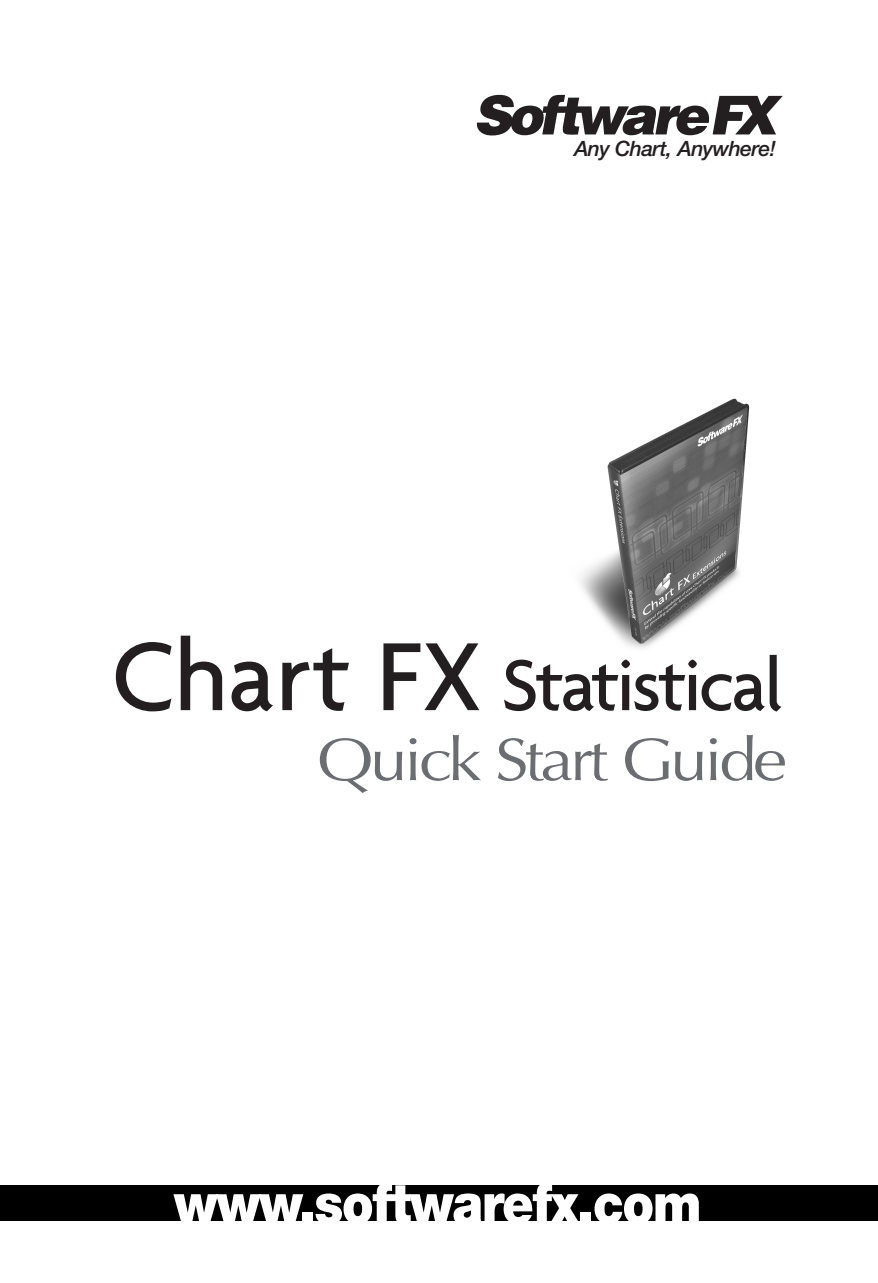
<style>
.page{position:relative;width:878px;height:1283px;background:#fff}
.page>*{position:absolute;margin:0;border:0;box-sizing:border-box;transform-origin:0 0}
.t1{font:500 77.5px "Agenda";letter-spacing:-.04em;color:#231f20}
.t2{font:60px "Optima";letter-spacing:-.055em;color:#6c6d70;scale:1.13 1}
.t3{font:900 56.5px "Helvetica Neue";letter-spacing:-.025em;color:#fff;scale:.89 1}
.t4{font:italic 500 21px "Helvetica Neue";letter-spacing:-.03em;color:#231f20}
.s1{font-size:104.5px}
</style>
<div class="page">
<img style="left:580px;top:398px;width:170px;height:250px">
<svg style="left:477px;top:95px;width:305px;height:40px"></svg>
<div style="left:0;top:1185px;width:878px;height:35px;background:#000"></div>
<p class="t4" style="left:574px;top:140px;width:203px">Any Chart, Anywhere!</p>
<h1 class="t1" style="left:112px;top:638px;width:674px"><span class="s1">Chart FX</span> Statistical</h1>
<h2 class="t2" style="left:317px;top:735px;width:417px">Quick Start Guide</h2>
<h3 class="t3" style="left:174px;top:1183px;width:594px">www.softwarefx.com</h3>
</div>
